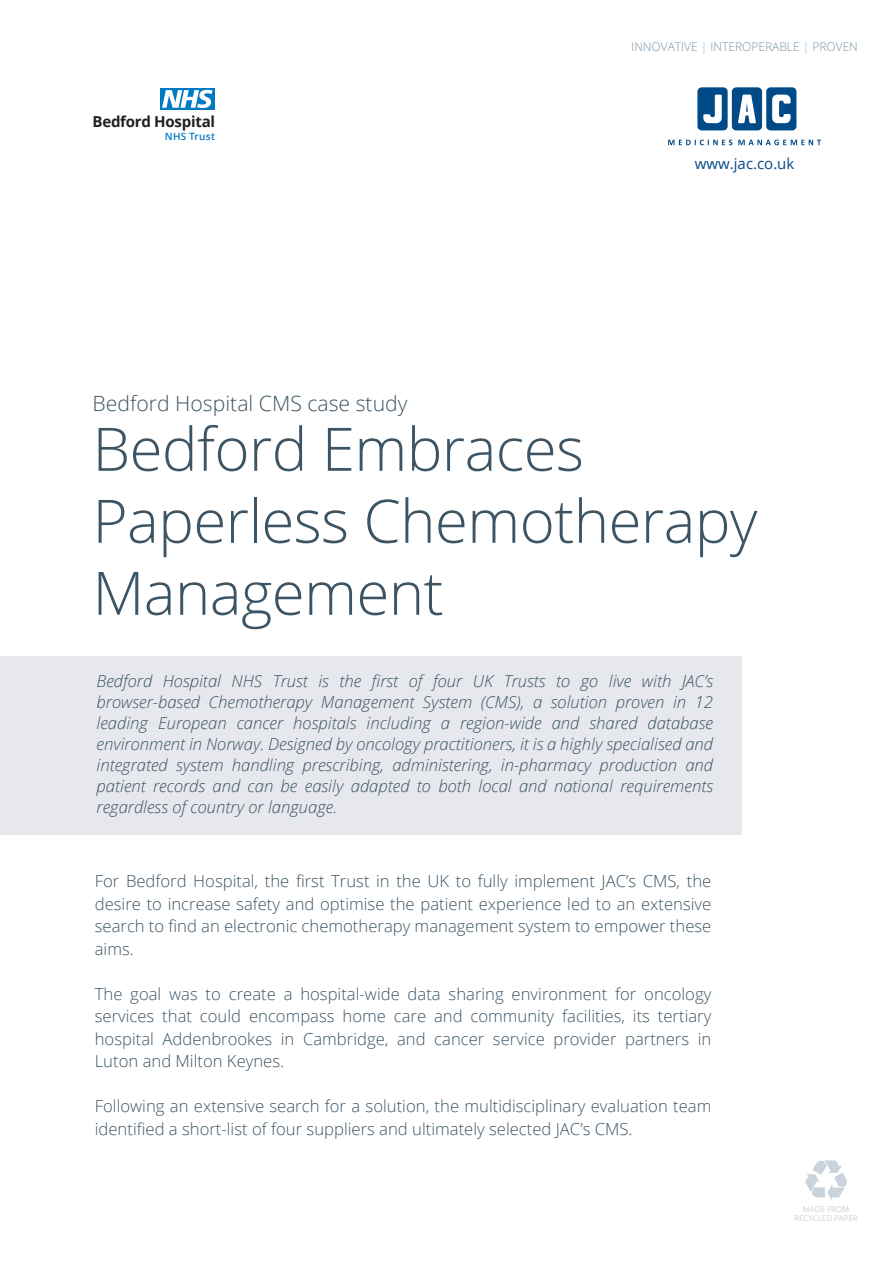
<style>
.page{position:relative;width:893px;height:1263px;background:#fff}
.page>*{position:absolute;margin:0;border:0;box-sizing:border-box;transform-origin:0 0}
.t1{font:300 60px/72px "Open Sans";letter-spacing:-.01em;color:#3c5464}
.t2{font:300 21px "Open Sans";color:#3c5464}
.t3{font:300 16.5px/22.5px "Open Sans";color:#3c5464;text-align:justify}
.t4{font:italic 300 16.5px/21px "Open Sans";color:#3c5464;text-align:justify}
.t5{font:700 15px "Open Sans";letter-spacing:-.015em;color:#231f20}
.t6{font:15px "Open Sans";color:#004a87}
.t7{font:300 12px "Open Sans";color:#7893a7}
.t8{font:600 10.05px "Open Sans";letter-spacing:.03em;color:#007ac2}
.t9{font:7.95px/9.4px "Open Sans";color:#cad2db;text-align:center}
.s1{color:#80c7ea}
</style>
<div class="page">
<div style="left:0;top:656px;width:742px;height:178px;background:#e6e8ed"></div>
<svg style="left:738px;top:140px;width:83px;height:5px"></svg>
<svg style="left:697px;top:87px;width:99px;height:43px"></svg>
<svg style="left:668px;top:140px;width:64px;height:5px"></svg>
<svg style="left:805px;top:1160px;width:42px;height:40px"></svg>
<div style="left:161px;top:88px;width:54px;height:22px;background:#007ac2"></div>
<svg style="left:162px;top:90px;width:51px;height:18px"></svg>
<p class="t5" style="left:92px;top:111px;width:124px">Bedford Hospital</p>
<p class="t8" style="left:165px;top:129px;width:52px">NHS Trust</p>
<p class="t7" style="left:631px;top:38px;width:228px">INNOVATIVE <span class="s1">|</span> INTEROPERABLE <span class="s1">|</span> PROVEN</p>
<p class="t6" style="left:695px;top:154px;width:101px">www.jac.co.uk</p>
<p class="t2" style="left:93px;top:389px;width:317px">Bedford Hospital CMS case study</p>
<h1 class="t1" style="left:93px;top:411px;width:666px">Bedford Embraces<br>Paperless Chemotherapy<br>Management</h1>
<p class="t4" style="left:97px;top:670px;width:618px">Bedford Hospital NHS Trust is the first of four UK Trusts to go live with JAC’s browser-based Chemotherapy Management System (CMS), a solution proven in 12 leading European cancer hospitals including a region-wide and shared database environment in Norway. Designed by oncology practitioners, it is a highly specialised and integrated system handling prescribing, administering, in-pharmacy production and patient records and can be easily adapted to both local and national requirements regardless of country or language.</p>
<p class="t3" style="left:95px;top:869px;width:618px">For Bedford Hospital, the first Trust in the UK to fully implement JAC’s CMS, the desire to increase safety and optimise the patient experience led to an extensive search to find an electronic chemotherapy management system to empower these aims.</p>
<p class="t3" style="left:95px;top:982px;width:618px">The goal was to create a hospital-wide data sharing environment for oncology services that could encompass home care and community facilities, its tertiary hospital Addenbrookes in Cambridge, and cancer service provider partners in Luton and Milton Keynes.</p>
<p class="t3" style="left:95px;top:1094px;width:618px">Following an extensive search for a solution, the multidisciplinary evaluation team identified a short-list of four suppliers and ultimately selected JAC’s CMS.</p>
<p class="t9" style="left:794px;top:1204px;width:65px">MADE FROM<br>RECYCLED PAPER</p>
</div>
